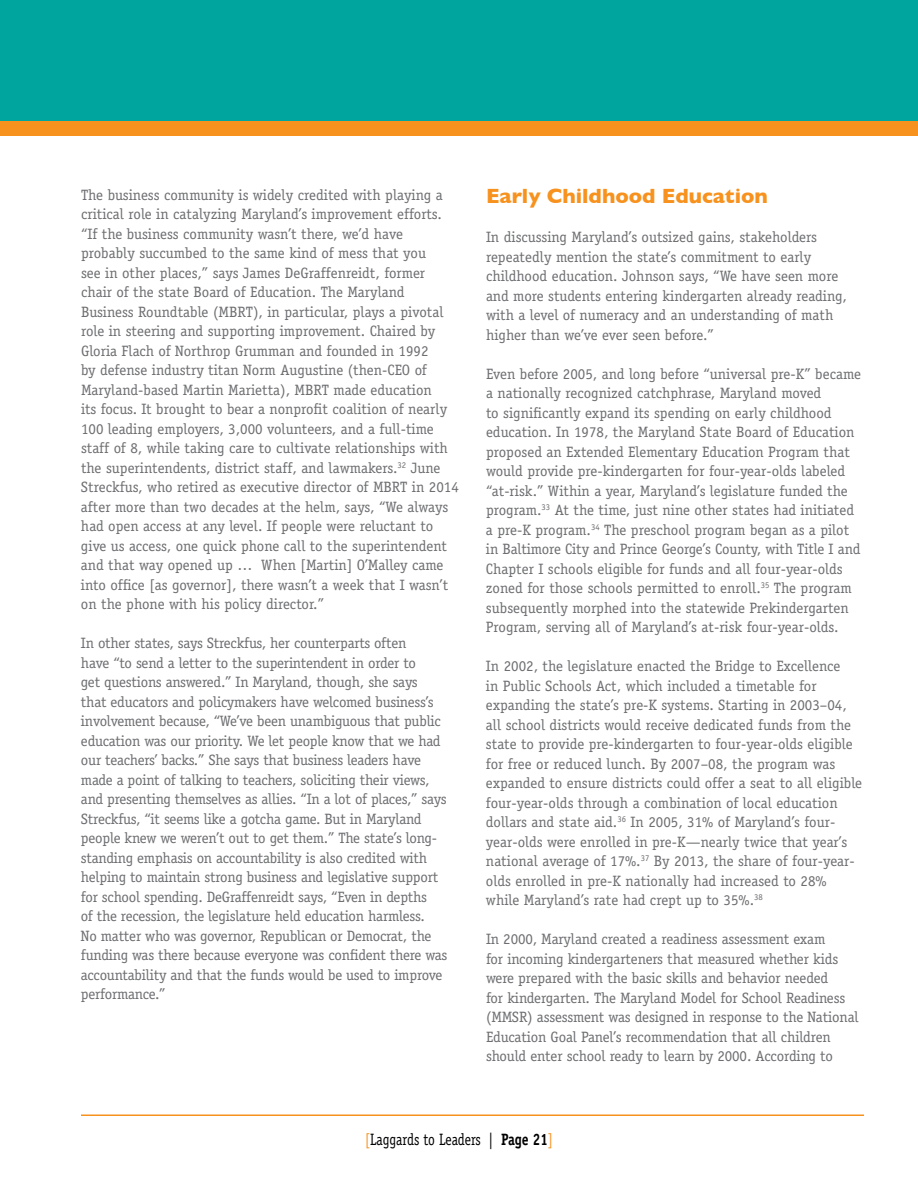
<style>
.page{position:relative;width:918px;height:1188px;background:#fff}
.page>*{position:absolute;margin:0;border:0;box-sizing:border-box;transform-origin:0 0}
.t1{font:700 21px "Gill Sans";color:#f7921e}
.t2{font:16.5px "Officina Serif Std";color:#000;scale:.82 1}
.t3{font:15px/19.5px "Officina Serif Std";letter-spacing:-.01em;color:#6d6e71}
.s1{color:#f7921e}
.s2{font-weight:700}
</style>
<div class="page">
<div style="left:0;top:0;width:918px;height:122px;background:#00a69e"></div>
<div style="left:0;top:122px;width:918px;height:14px;background:#f7921e"></div>
<hr style="left:81px;top:1114px;width:783px;height:2px;background:#f7921e">
<p class="t3" style="left:81px;top:185px;width:379px">The business community is widely credited with playing a critical role in catalyzing Maryland’s improvement efforts. “If the business community wasn’t there, we’d have probably succumbed to the same kind of mess that you<br>see in other places,” says James DeGraffenreidt, former chair of the state Board of Education. The Maryland Business Roundtable (MBRT), in particular, plays a pivotal role in steering and supporting improvement. Chaired by Gloria Flach of Northrop Grumman and founded in 1992<br>by defense industry titan Norm Augustine (then-CEO of Maryland-based Martin Marietta), MBRT made education<br>its focus. It brought to bear a nonprofit coalition of nearly 100 leading employers, 3,000 volunteers, and a full-time staff of 8, while taking care to cultivate relationships with the superintendents, district staff, and lawmakers.<sup>32</sup> June Streckfus, who retired as executive director of MBRT in 2014 after more than two decades at the helm, says, “We always had open access at any level. If people were reluctant to give us access, one quick phone call to the superintendent and that way opened up … When [Martin] O’Malley came into office [as governor], there wasn’t a week that I wasn’t on the phone with his policy director.”</p>
<p class="t3" style="left:81px;top:633px;width:368px">In other states, says Streckfus, her counterparts often<br>have “to send a letter to the superintendent in order to<br>get questions answered.” In Maryland, though, she says<br>that educators and policymakers have welcomed business’s involvement because, “We’ve been unambiguous that public education was our priority. We let people know that we had our teachers’ backs.” She says that business leaders have made a point of talking to teachers, soliciting their views, and presenting themselves as allies. “In a lot of places,” says Streckfus, “it seems like a gotcha game. But in Maryland people knew we weren’t out to get them.” The state’s long&shy;standing emphasis on accountability is also credited with helping to maintain strong business and legislative support for school spending. DeGraffenreidt says, “Even in depths<br>of the recession, the legislature held education harmless.<br>No matter who was governor, Republican or Democrat, the funding was there because everyone was confident there was accountability and that the funds would be used to improve performance.”</p>
<h1 class="t1" style="left:486px;top:180px;width:283px">Early Childhood Education</h1>
<p class="t3" style="left:486px;top:228px;width:363px">In discussing Maryland’s outsized gains, stakeholders repeatedly mention the state’s commitment to early childhood education. Johnson says, “We have seen more and more students entering kindergarten already reading, with a level of numeracy and an understanding of math higher than we’ve ever seen before.”</p>
<p class="t3" style="left:486px;top:364px;width:377px">Even before 2005, and long before “universal pre-K” became a nationally recognized catchphrase, Maryland moved<br>to significantly expand its spending on early childhood education. In 1978, the Maryland State Board of Education proposed an Extended Elementary Education Program that would provide pre-kindergarten for four-year-olds labeled “at-risk.” Within a year, Maryland’s legislature funded the program.<sup>33</sup> At the time, just nine other states had initiated a pre-K program.<sup>34</sup> The preschool program began as a pilot in Baltimore City and Prince George’s County, with Title I and Chapter I schools eligible for funds and all four-year-olds zoned for those schools permitted to enroll.<sup>35</sup> The program subsequently morphed into the statewide Prekindergarten Program, serving all of Maryland’s at-risk four-year-olds.</p>
<p class="t3" style="left:486px;top:657px;width:378px">In 2002, the legislature enacted the Bridge to Excellence<br>in Public Schools Act, which included a timetable for expanding the state’s pre-K systems. Starting in 2003–04, all school districts would receive dedicated funds from the state to provide pre-kindergarten to four-year-olds eligible for free or reduced lunch. By 2007–08, the program was expanded to ensure districts could offer a seat to all eligible four-year-olds through a combination of local education dollars and state aid.<sup>36</sup> In 2005, 31% of Maryland’s four&shy;year-olds were enrolled in pre-K—nearly twice that year’s national average of 17%.<sup>37</sup> By 2013, the share of four-year&shy;olds enrolled in pre-K nationally had increased to 28% while Maryland’s rate had crept up to 35%.<sup>38</sup></p>
<p class="t3" style="left:486px;top:930px;width:374px">In 2000, Maryland created a readiness assessment exam<br>for incoming kindergarteners that measured whether kids were prepared with the basic skills and behavior needed<br>for kindergarten. The Maryland Model for School Readiness (MMSR) assessment was designed in response to the National Education Goal Panel’s recommendation that all children should enter school ready to learn by 2000. According to</p>
<p class="t2" style="left:365px;top:1130px;width:231px"><span class="s1">[</span>Laggards to Leaders | <span class="s2">Page 21</span><span class="s1">]</span></p>
</div>
